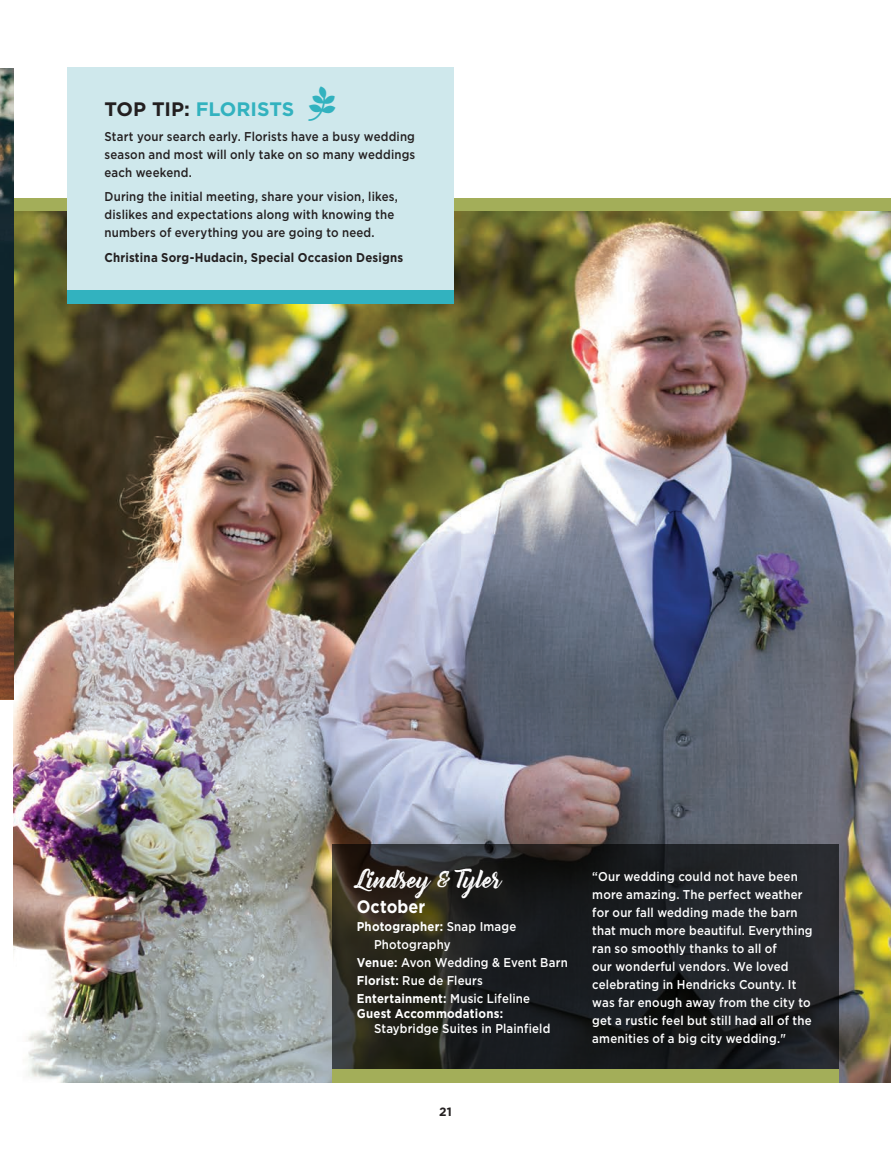
<style>
.page{position:relative;width:891px;height:1161px;background:#fff}
.page>*{position:absolute;margin:0;border:0;box-sizing:border-box;transform-origin:0 0}
.t1{font:22.5px "Bernadette Rough";letter-spacing:-.005em;color:#fff}
.t2{font:700 19.5px "Gotham HTF";color:#32b2bf}
.t3{font:700 18px "Gotham HTF";letter-spacing:.005em;color:#fff;scale:.9 1}
.t4{font:500 12.75px/18px "Gotham HTF";letter-spacing:.015em;color:#fff;scale:.9 1}
.t5{font:500 12.75px/18px "Gotham HTF";letter-spacing:.015em;color:#231f20;text-align:justify;scale:.9 1}
.t6{font:700 12.75px "Gotham HTF";letter-spacing:.02em;color:#fff;scale:.9 1}
.t7{font:700 12.75px "Gotham HTF";letter-spacing:.02em;color:#231f20;scale:.9 1}
.t8{font:700 12px "Gotham HTF";color:#231f20}
.s1{color:#231f20}
.s2{font-weight:500}
.s3{font-weight:700}
</style>
<div class="page">
<div style="left:14px;top:198px;width:877px;height:14px;background:#a3ae59"></div>
<img style="left:14px;top:212px;width:877px;height:871px">
<div style="left:68px;top:68px;width:386px;height:222px;background:#cfe8ec"></div>
<div style="left:68px;top:290px;width:386px;height:13px;background:#32b2bf"></div>
<svg style="left:333px;top:844px;width:506px;height:225px;background:#1f2020"></svg>
<div style="left:333px;top:1069px;width:506px;height:14px;background:#a3ae59"></div>
<img style="left:0;top:69px;width:14px;height:630px">
<h2 class="t2" style="left:105px;top:98px;width:191px"><span class="s1">TOP TIP:</span> FLORISTS</h2>
<p class="t5" style="left:105px;top:127px;width:347px">Start your search early. Florists have a busy wedding season and most will only take on so many weddings each weekend.</p>
<p class="t5" style="left:105px;top:188px;width:328px;text-align:left">During the initial meeting, share your vision, likes, dislikes and expectations along with knowing the numbers of everything you are going to need.</p>
<p class="t7" style="left:105px;top:250px;width:333px">Christina Sorg-Hudacin, Special Occasion Designs</p>
<h1 class="t1" style="left:357px;top:862px;width:146px">Lindsey &amp; Tyler</h1>
<h3 class="t3" style="left:357px;top:896px;width:78px">October</h3>
<p class="t6" style="left:357px;top:919px;width:179px">Photographer: <span class="s2">Snap Image</span></p>
<p class="t4" style="left:374px;top:935px;width:87px">Photography</p>
<p class="t4" style="left:357px;top:953px;width:236px"><span class="s3">Venue:</span> Avon Wedding &amp; Event Barn</p>
<p class="t4" style="left:357px;top:971px;width:142px"><span class="s3">Florist:</span> Rue de Fleurs</p>
<p class="t6" style="left:357px;top:991px;width:194px">Entertainment: <span class="s2">Music Lifeline</span></p>
<p class="t6" style="left:357px;top:1006px;width:164px">Guest Accommodations:</p>
<p class="t4" style="left:374px;top:1019px;width:197px">Staybridge Suites in Plainfield</p>
<p class="t8" style="left:439px;top:1105px;width:14px">21</p>
<p class="t4" style="left:592px;top:867px;width:246px">“Our wedding could not have been more amazing. The perfect weather for our fall wedding made the barn that much more beautiful. Everything ran so smoothly thanks to all of<br>our wonderful vendors. We loved celebrating in Hendricks County. It was far enough away from the city to get a rustic feel but still had all of the amenities of a big city wedding."</p>
</div>
